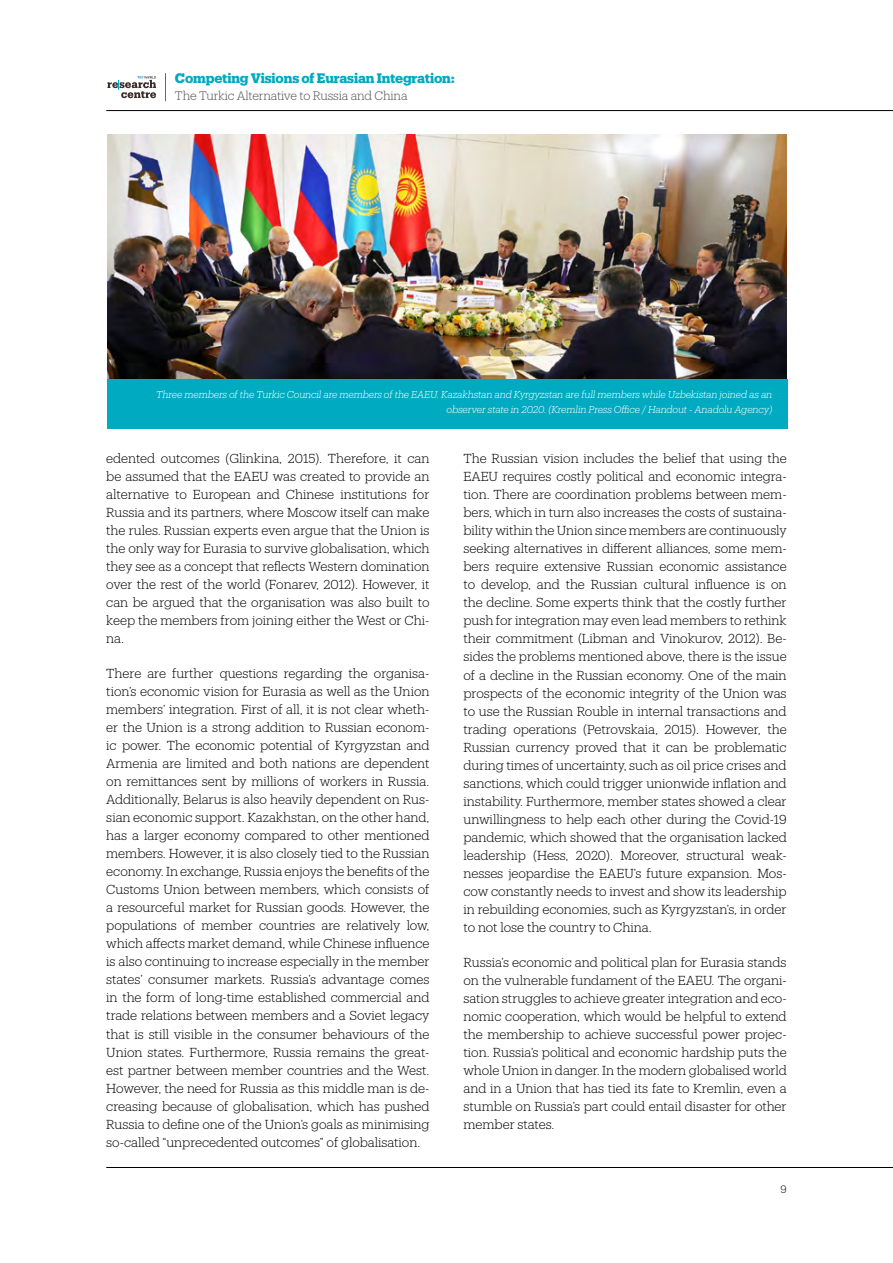
<style>
.page{position:relative;width:893px;height:1263px;background:#fff}
.page>*{position:absolute;margin:0;border:0;box-sizing:border-box;transform-origin:0 0}
.t1{font:700 13.5px "Produkt";letter-spacing:-.01em;color:#00a9c1}
.t2{font:300 12.75px/18px "Produkt";letter-spacing:-.005em;color:#000;text-align:justify}
.t3{font:300 12px "Produkt";letter-spacing:-.01em;color:#504f53}
.t4{font:300 10.5px "Produkt";color:#000}
.t5{font:italic 300 9.75px/15px "Produkt";letter-spacing:-.005em;color:#fff;text-align:right}
</style>
<div class="page">
<hr style="left:106px;top:110px;width:787px;height:1px;background:#000">
<svg style="left:165px;top:73px;width:1px;height:28px"></svg>
<svg style="left:107px;top:76px;width:49px;height:22px"></svg>
<hr style="left:106px;top:1167px;width:787px;height:1px;background:#000">
<img style="left:107px;top:134px;width:680px;height:245px">
<div style="left:107px;top:379px;width:681px;height:50px;background:#00aac1"></div>
<p class="t1" style="left:175px;top:69px;width:281px">Competing Visions of Eurasian Integration:</p>
<p class="t3" style="left:175px;top:87px;width:234px">The Turkic Alternative to Russia and China</p>
<p class="t5" style="left:156px;top:386px;width:618px">Three members of the Turkic Council are members of the EAEU. Kazakhstan and Kyrgyzstan are full members while Uzbekistan joined as an observer state in 2020. (Kremlin Press Office / Handout - Anadolu Agency)</p>
<p class="t2" style="left:106px;top:449px;width:325px">edented outcomes (Glinkina, 2015). Therefore, it can be assumed that the EAEU was created to provide an alternative to European and Chinese institutions for Russia and its partners, where Moscow itself can make the rules. Russian experts even argue that the Union is the only way for Eurasia to survive globalisation, which they see as a concept that reflects Western domination over the rest of the world (Fonarev, 2012). However, it can be argued that the organisation was also built to keep the members from joining either the West or Chi&shy;na.</p>
<p class="t2" style="left:106px;top:664px;width:325px">There are further questions regarding the organisa&shy;tion’s economic vision for Eurasia as well as the Union members’ integration. First of all, it is not clear wheth&shy;er the Union is a strong addition to Russian econom&shy;ic power. The economic potential of Kyrgyzstan and Armenia are limited and both nations are dependent on remittances sent by millions of workers in Russia.<br>Additionally, Belarus is also heavily dependent on Rus&shy;sian economic support. Kazakhstan, on the other hand, has a larger economy compared to other mentioned members. However, it is also closely tied to the Russian economy. In exchange, Russia enjoys the benefits of the Customs Union between members, which consists of a resourceful market for Russian goods. However, the populations of member countries are relatively low, which affects market demand, while Chinese influence is also continuing to increase especially in the member states’ consumer markets. Russia’s advantage comes in the form of long-time established commercial and trade relations between members and a Soviet legacy that is still visible in the consumer behaviours of the Union states. Furthermore, Russia remains the great&shy;est partner between member countries and the West.<br>However, the need for Russia as this middle man is de&shy;creasing because of globalisation, which has pushed Russia to define one of the Union’s goals as minimising so-called “unprecedented outcomes” of globalisation.</p>
<p class="t2" style="left:463px;top:449px;width:325px">The Russian vision includes the belief that using the EAEU requires costly political and economic integra&shy;tion. There are coordination problems between mem&shy;bers, which in turn also increases the costs of sustaina&shy;bility within the Union since members are continuously seeking alternatives in different alliances, some mem&shy;bers require extensive Russian economic assistance to develop, and the Russian cultural influence is on the decline. Some experts think that the costly further push for integration may even lead members to rethink their commitment (Libman and Vinokurov, 2012). Be&shy;sides the problems mentioned above, there is the issue of a decline in the Russian economy. One of the main prospects of the economic integrity of the Union was to use the Russian Rouble in internal transactions and trading operations (Petrovskaia, 2015). However, the Russian currency proved that it can be problematic during times of uncertainty, such as oil price crises and sanctions, which could trigger unionwide inflation and instability. Furthermore, member states showed a clear unwillingness to help each other during the Covid-19 pandemic, which showed that the organisation lacked leadership (Hess, 2020). Moreover, structural weak&shy;nesses jeopardise the EAEU’s future expansion. Mos&shy;cow constantly needs to invest and show its leadership in rebuilding economies, such as Kyrgyzstan’s, in order to not lose the country to China.</p>
<p class="t2" style="left:463px;top:952px;width:325px">Russia’s economic and political plan for Eurasia stands on the vulnerable fundament of the EAEU. The organi&shy;sation struggles to achieve greater integration and eco&shy;nomic cooperation, which would be helpful to extend the membership to achieve successful power projec&shy;tion. Russia’s political and economic hardship puts the whole Union in danger. In the modern globalised world and in a Union that has tied its fate to Kremlin, even a stumble on Russia’s part could entail disaster for other member states.</p>
<p class="t4" style="left:780px;top:1182px;width:8px">9</p>
</div>
